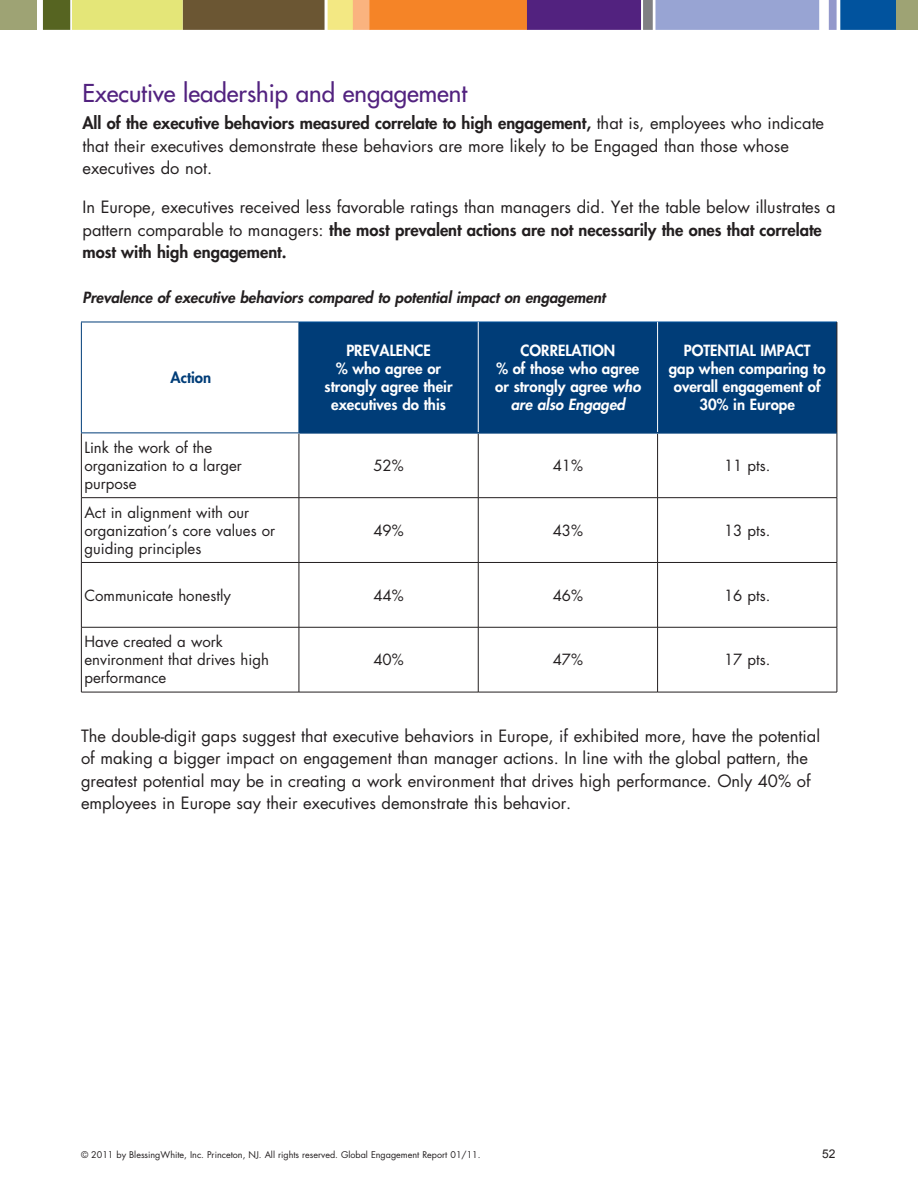
<style>
.page{position:relative;width:918px;height:1188px;background:#fff}
.page>*{position:absolute;margin:0;border:0;box-sizing:border-box;transform-origin:0 0}
.t1{font:24px "Futura";color:#52227f}
.t2{font:16.5px/22.5px "Futura";color:#231f20}
.t3{font:15px/18px "Futura";color:#231f20}
.t4{font:800 15px/18px "Futura";color:#fff;text-align:center}
.t5{font:italic 800 15px "Futura";color:#231f20}
.t6{font:800 15px "Futura";color:#003d78}
.t7{font:9px "Futura";color:#231f20}
.s1{font-weight:800}
.s2{font-style:italic}
</style>
<div class="page">
<div style="left:0;top:0;width:37px;height:30px;background:#9ea374"></div>
<div style="left:43px;top:0;width:27px;height:30px;background:#566421"></div>
<div style="left:72px;top:0;width:111px;height:30px;background:#e4e678"></div>
<div style="left:183px;top:0;width:142px;height:30px;background:#6b5633"></div>
<div style="left:328px;top:0;width:26px;height:30px;background:#f3e883"></div>
<div style="left:353px;top:0;width:17px;height:30px;background:#fab37f"></div>
<div style="left:369px;top:0;width:158px;height:30px;background:#f58427"></div>
<div style="left:527px;top:0;width:114px;height:30px;background:#52227f"></div>
<div style="left:643px;top:0;width:10px;height:30px;background:#808083"></div>
<div style="left:655px;top:0;width:164px;height:30px;background:#98a4d3"></div>
<div style="left:840px;top:0;width:78px;height:30px;background:#01539e"></div>
<div style="left:829px;top:0;width:8px;height:30px;background:#9398cb"></div>
<div style="left:896px;top:0;width:22px;height:30px;background:#9ea374"></div>
<svg style="left:82px;top:323px;width:755px;height:369px"></svg>
<div style="left:300px;top:323px;width:537px;height:109px;background:#003d78"></div>
<hr style="left:81px;top:433px;width:1px;height:65px;background:#231f20">
<hr style="left:299px;top:434px;width:1px;height:64px;background:#231f20">
<hr style="left:478px;top:434px;width:1px;height:64px;background:#231f20">
<hr style="left:657px;top:434px;width:1px;height:64px;background:#231f20">
<hr style="left:837px;top:433px;width:1px;height:65px;background:#231f20">
<hr style="left:81px;top:497px;width:218px;height:1px;background:#231f20">
<hr style="left:81px;top:498px;width:1px;height:64px;background:#231f20">
<hr style="left:299px;top:497px;width:179px;height:1px;background:#231f20">
<hr style="left:299px;top:498px;width:1px;height:64px;background:#231f20">
<hr style="left:478px;top:497px;width:180px;height:1px;background:#231f20">
<hr style="left:478px;top:498px;width:1px;height:64px;background:#231f20">
<hr style="left:658px;top:497px;width:179px;height:1px;background:#231f20">
<hr style="left:657px;top:498px;width:1px;height:64px;background:#231f20">
<hr style="left:837px;top:498px;width:1px;height:64px;background:#231f20">
<hr style="left:81px;top:562px;width:218px;height:1px;background:#231f20">
<hr style="left:81px;top:563px;width:1px;height:64px;background:#231f20">
<hr style="left:299px;top:562px;width:179px;height:1px;background:#231f20">
<hr style="left:299px;top:563px;width:1px;height:64px;background:#231f20">
<hr style="left:478px;top:562px;width:180px;height:1px;background:#231f20">
<hr style="left:478px;top:563px;width:1px;height:64px;background:#231f20">
<hr style="left:658px;top:562px;width:179px;height:1px;background:#231f20">
<hr style="left:657px;top:563px;width:1px;height:64px;background:#231f20">
<hr style="left:837px;top:563px;width:1px;height:64px;background:#231f20">
<hr style="left:81px;top:627px;width:218px;height:1px;background:#231f20">
<hr style="left:81px;top:627px;width:1px;height:65px;background:#231f20">
<hr style="left:299px;top:627px;width:179px;height:1px;background:#231f20">
<hr style="left:299px;top:627px;width:1px;height:65px;background:#231f20">
<hr style="left:478px;top:627px;width:180px;height:1px;background:#231f20">
<hr style="left:478px;top:627px;width:1px;height:65px;background:#231f20">
<hr style="left:658px;top:627px;width:179px;height:1px;background:#231f20">
<hr style="left:657px;top:627px;width:1px;height:65px;background:#231f20">
<hr style="left:837px;top:627px;width:1px;height:65px;background:#231f20">
<hr style="left:81px;top:692px;width:218px;height:1px;background:#231f20">
<hr style="left:299px;top:692px;width:179px;height:1px;background:#231f20">
<hr style="left:478px;top:692px;width:180px;height:1px;background:#231f20">
<hr style="left:658px;top:692px;width:179px;height:1px;background:#231f20">
<hr style="left:81px;top:322px;width:218px;height:1px;background:#003d78">
<hr style="left:81px;top:322px;width:1px;height:111px;background:#003d78">
<hr style="left:81px;top:433px;width:218px;height:1px;background:#003d78">
<hr style="left:299px;top:322px;width:179px;height:1px;background:#01539e">
<hr style="left:478px;top:322px;width:180px;height:1px;background:#01539e">
<hr style="left:658px;top:322px;width:179px;height:1px;background:#01539e">
<hr style="left:299px;top:322px;width:1px;height:111px;background:#003d78">
<hr style="left:478px;top:322px;width:1px;height:110px;background:#fff">
<hr style="left:657px;top:322px;width:1px;height:110px;background:#fff">
<hr style="left:837px;top:322px;width:1px;height:111px;background:#231f20">
<hr style="left:299px;top:432px;width:179px;height:2px;background:#003d78">
<hr style="left:478px;top:432px;width:180px;height:2px;background:#003d78">
<hr style="left:658px;top:432px;width:179px;height:2px;background:#003d78">
<h1 class="t1" style="left:82px;top:77px;width:386px">Executive leadership and engagement</h1>
<p class="t2" style="left:82px;top:112px;width:743px"><span class="s1">All of the executive behaviors measured correlate to high engagement,</span> that is, employees who indicate that their executives demonstrate these behaviors are more likely to be Engaged than those whose executives do not.</p>
<p class="t2" style="left:82px;top:196px;width:755px">In Europe, executives received less favorable ratings than managers did. Yet the table below illustrates a pattern comparable to managers: <span class="s1">the most prevalent actions are not necessarily the ones that correlate most with high engagement.</span></p>
<p class="t5" style="left:83px;top:287px;width:524px">Prevalence of executive behaviors compared to potential impact on engagement</p>
<p class="t6" style="left:171px;top:368px;width:42px">Action</p>
<p class="t3" style="left:84px;top:439px;width:159px">Link the work of the organization to a larger purpose</p>
<p class="t3" style="left:84px;top:504px;width:192px">Act in alignment with our organization’s core values or guiding principles</p>
<p class="t4" style="left:325px;top:342px;width:129px">PREVALENCE<br>% who agree or strongly agree their executives do this</p>
<p class="t4" style="left:495px;top:342px;width:147px">CORRELATION<br>% of those who agree or strongly agree <span class="s2">who are also Engaged</span></p>
<p class="t4" style="left:669px;top:342px;width:158px">POTENTIAL IMPACT<br>gap when comparing to overall engagement of<br>30% in Europe</p>
<p class="t3" style="left:373px;top:457px;width:32px">52%</p>
<p class="t3" style="left:553px;top:457px;width:32px">41%</p>
<p class="t3" style="left:724px;top:457px;width:48px">11 pts.</p>
<p class="t3" style="left:373px;top:522px;width:32px">49%</p>
<p class="t3" style="left:553px;top:522px;width:32px">43%</p>
<p class="t3" style="left:724px;top:522px;width:48px">13 pts.</p>
<p class="t3" style="left:84px;top:586px;width:148px">Communicate honestly</p>
<p class="t3" style="left:373px;top:586px;width:32px">44%</p>
<p class="t3" style="left:553px;top:586px;width:32px">46%</p>
<p class="t3" style="left:724px;top:586px;width:48px">16 pts.</p>
<p class="t3" style="left:84px;top:633px;width:186px">Have created a work environment that drives high performance</p>
<p class="t3" style="left:373px;top:651px;width:32px">40%</p>
<p class="t3" style="left:553px;top:651px;width:32px">47%</p>
<p class="t3" style="left:724px;top:651px;width:48px">17 pts.</p>
<p class="t2" style="left:81px;top:725px;width:741px">The double-digit gaps suggest that executive behaviors in Europe, if exhibited more, have the potential of making a bigger impact on engagement than manager actions. In line with the global pattern, the greatest potential may be in creating a work environment that drives high performance. Only 40% of employees in Europe say their executives demonstrate this behavior.</p>
<p class="t7" style="left:81px;top:1149px;width:401px">© 2011 by BlessingWhite, Inc. Princeton, NJ. All rights reserved. Global Engagement Report 01/11.</p>
</div>
